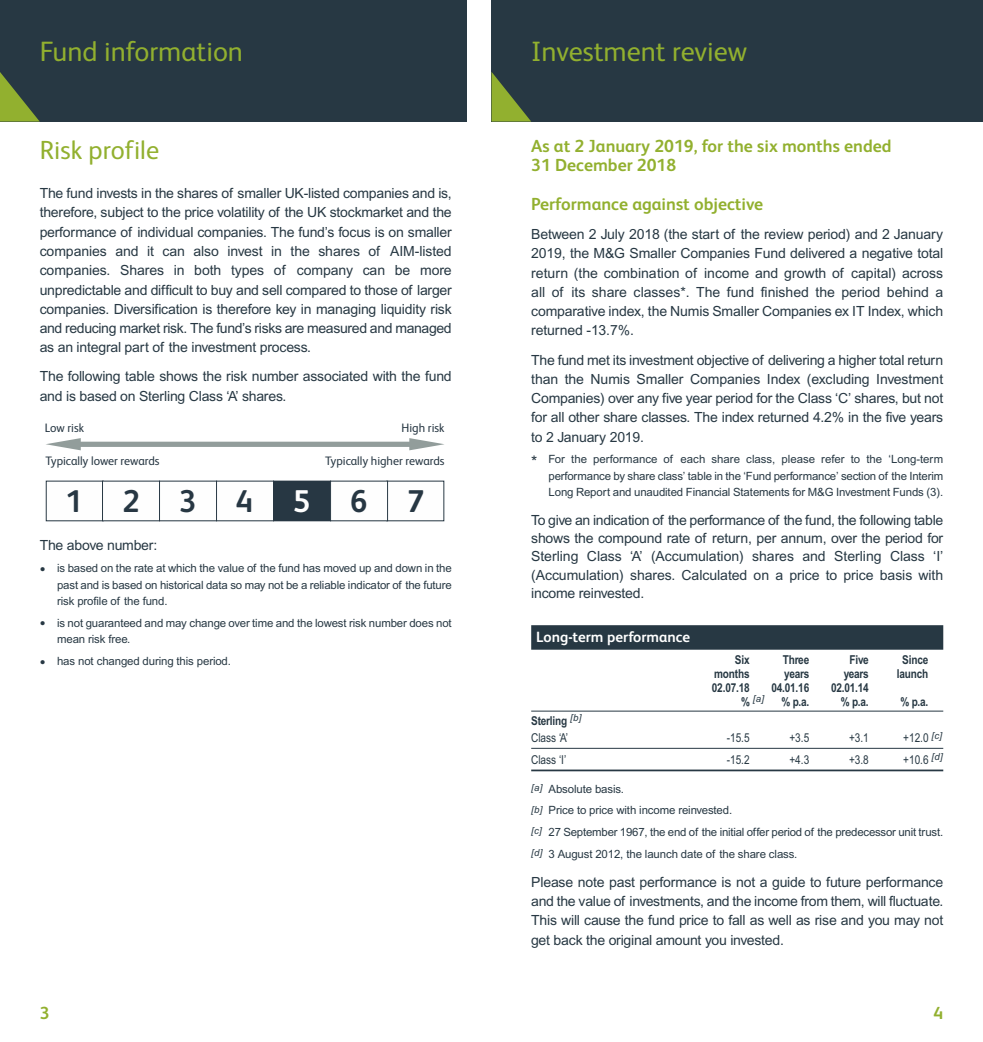
<style>
.page{position:relative;width:983px;height:1042px;background:#fff}
.page>*{position:absolute;margin:0;border:0;box-sizing:border-box;transform-origin:0 0}
.t1{font:700 31.5px "FS Albert";color:#273743}
.t2{font:700 31.5px "FS Albert";color:#fefefe}
.t3{font:28px "FS Albert";color:#92b02f}
.t4{font:26.25px "FS Albert";color:#92b02f}
.t5{font:700 17.5px/18.9px "FS Albert";color:#92b02f}
.t6{font:700 14.88px "FS Albert";color:#fff}
.t7{font:14px/19.2px "Arial";letter-spacing:-.015em;color:#273843;text-align:justify}
.t8{font:700 12.25px/17.7px "Arial Narrow";letter-spacing:-.015em;color:#273843}
.t9{font:12.25px "FS Albert";letter-spacing:-.005em;color:#273743}
.t10{font:12.25px "Arial Narrow";color:#273843}
.t11{font:11.38px/16.6px "Arial";letter-spacing:-.01em;color:#273843;text-align:justify}
.t12{font:italic 9.62px "Arial";color:#273843}
.s1{font-size:16.62px}
.s2{font-size:15.75px}
.s3{font-family:"Arial Narrow";font-weight:700;font-style:normal;font-size:12.25px}
.s4{font-weight:400}
</style>
<div class="page">
<div style="left:491px;top:0;width:491px;height:122px;background:#273843"></div>
<svg style="left:491px;top:72px;width:40px;height:50px"></svg>
<div style="left:0;top:0;width:466px;height:122px;background:#273843"></div>
<svg style="left:0;top:72px;width:40px;height:50px"></svg>
<div style="left:531px;top:625px;width:412px;height:25px;background:#273843"></div>
<hr style="left:531px;top:711px;width:412px;height:1px;background:#273843">
<hr style="left:531px;top:748px;width:412px;height:1px;background:#273843">
<hr style="left:531px;top:769px;width:412px;height:2px;background:#273843">
<div style="left:80px;top:442px;width:330px;height:5px;background:#929d9b"></div>
<svg style="left:409px;top:438px;width:35px;height:12px"></svg>
<svg style="left:46px;top:438px;width:35px;height:12px"></svg>
<div style="left:273px;top:481px;width:57px;height:40px;background:#273743"></div>
<div style="left:330px;top:481px;width:58px;height:40px;border:1px solid #273743"></div>
<h2 class="t3" style="left:40px;top:42px;width:205px">Fund information</h2>
<h3 class="t4" style="left:40px;top:141px;width:121px">Risk profile</h3>
<p class="t7" style="left:40px;top:185px;width:413px">The fund invests in the shares of smaller UK-listed companies and is, therefore, subject to the price volatility of the UK stockmarket and the performance of individual companies. The fund’s focus is on smaller companies and it can also invest in the shares of AIM-listed companies. Shares in both types of company can be more unpredictable and difficult to buy and sell compared to those of larger companies. Diversification is therefore key in managing liquidity risk and reducing market risk. The fund’s risks are measured and managed as an integral part of the investment process.</p>
<p class="t7" style="left:40px;top:368px;width:413px">The following table shows the risk number associated with the fund and is based on Sterling Class ‘A’ shares.</p>
<p class="t9" style="left:45px;top:423px;width:41px">Low risk</p>
<p class="t9" style="left:401px;top:423px;width:44px">High risk</p>
<p class="t9" style="left:45px;top:457px;width:116px">Typically lower rewards</p>
<p class="t9" style="left:325px;top:457px;width:121px">Typically higher rewards</p>
<h1 class="t1" style="left:65px;top:490px;width:19px">1</h1>
<h1 class="t1" style="left:122px;top:490px;width:19px">2</h1>
<h1 class="t1" style="left:179px;top:490px;width:75px">3 4</h1>
<h1 class="t2" style="left:293px;top:490px;width:19px">5</h1>
<h1 class="t1" style="left:350px;top:490px;width:19px">6</h1>
<h1 class="t1" style="left:407px;top:490px;width:19px">7</h1>
<p class="t7" style="left:40px;top:537px;width:119px">The above number:</p>
<p class="t11" style="left:57px;top:561px;width:396px;text-indent:-17px"><span class="s1">•</span> is based on the rate at which the value of the fund has moved up and down in the past and is based on historical data so may not be a reliable indicator of the future risk profile of the fund.</p>
<p class="t11" style="left:57px;top:615px;width:396px;text-indent:-17px"><span class="s1">•</span> is not guaranteed and may change over time and the lowest risk number does not mean risk free.</p>
<p class="t11" style="left:40px;top:654px;width:193px"><span class="s1">•</span> has not changed during this period.</p>
<p class="t5" style="left:40px;top:1006px;width:11px">3</p>
<h2 class="t3" style="left:531px;top:42px;width:217px">Investment review</h2>
<p class="t5" style="left:531px;top:139px;width:362px">As at 2 January 2019, for the six months ended<br>31 December 2018</p>
<p class="t5" style="left:531px;top:196px;width:233px">Performance against objective</p>
<p class="t7" style="left:531px;top:226px;width:413px">Between 2 July 2018 (the start of the review period) and 2 January 2019, the M&amp;G Smaller Companies Fund delivered a negative total return (the combination of income and growth of capital) across all of its share classes*. The fund finished the period behind a comparative index, the Numis Smaller Companies ex IT Index, which returned -13.7%.</p>
<p class="t7" style="left:531px;top:351px;width:413px">The fund met its investment objective of delivering a higher total return than the Numis Smaller Companies Index (excluding Investment Companies) over any five year period for the Class ‘C’ shares, but not for all other share classes. The index returned 4.2% in the five years to 2 January 2019.</p>
<p class="t11" style="left:548px;top:452px;width:396px;text-indent:-17px"><span class="s2">*</span> For the performance of each share class, please refer to the ‘Long-term performance by share class’ table in the ‘Fund performance’ section of the Interim Long Report and unaudited Financial Statements for M&amp;G Investment Funds (3).</p>
<p class="t7" style="left:531px;top:512px;width:413px;line-height:18.4px">To give an indication of the performance of the fund, the following table shows the compound rate of return, per annum, over the period for Sterling Class ‘A’ (Accumulation) shares and Sterling Class ‘I’ (Accumulation) shares. Calculated on a price to price basis with income reinvested.</p>
<p class="t6" style="left:536px;top:632px;width:155px">Long-term performance</p>
<p class="t8" style="left:734px;top:652px;width:16px">Six</p>
<p class="t8" style="left:782px;top:652px;width:28px">Three</p>
<p class="t8" style="left:849px;top:652px;width:21px">Five</p>
<p class="t8" style="left:902px;top:652px;width:28px">Since</p>
<p class="t8" style="left:714px;top:666px;width:37px">months</p>
<p class="t8" style="left:784px;top:666px;width:26px">years</p>
<p class="t8" style="left:843px;top:666px;width:26px">years</p>
<p class="t8" style="left:896px;top:666px;width:33px">launch</p>
<p class="t8" style="left:711px;top:680px;width:39px">02.07.18</p>
<p class="t8" style="left:771px;top:680px;width:39px">04.01.16</p>
<p class="t8" style="left:830px;top:680px;width:39px">02.01.14</p>
<p class="t12" style="left:741px;top:695px;width:24px"><span class="s3">%</span> [a]</p>
<p class="t8" style="left:781px;top:694px;width:29px">% p.a.</p>
<p class="t8" style="left:840px;top:694px;width:29px">% p.a.</p>
<p class="t8" style="left:900px;top:694px;width:29px">% p.a.</p>
<p class="t8" style="left:531px;top:712px;width:52px">Sterling <sup>[b]<br></sup><span class="s4">Class ‘A’</span></p>
<p class="t10" style="left:726px;top:733px;width:24px">-15.5</p>
<p class="t10" style="left:789px;top:733px;width:21px">+3.5</p>
<p class="t10" style="left:848px;top:733px;width:21px">+3.1</p>
<p class="t10" style="left:903px;top:733px;width:40px">+12.0 <sup>[c]</sup></p>
<p class="t10" style="left:531px;top:755px;width:36px">Class ‘I’</p>
<p class="t10" style="left:726px;top:755px;width:24px">-15.2</p>
<p class="t10" style="left:789px;top:755px;width:21px">+4.3</p>
<p class="t10" style="left:848px;top:755px;width:21px">+3.8</p>
<p class="t10" style="left:903px;top:755px;width:41px">+10.6 <sup>[d]</sup></p>
<p class="t11" style="left:531px;top:779px;width:413px;line-height:21.5px;text-align:left"><sup>[a]</sup> Absolute basis.<br><sup>[b]</sup> Price to price with income reinvested.<br><sup>[c]</sup> 27 September 1967, the end of the initial offer period of the predecessor unit trust. <sup>[d]</sup> 3 August 2012, the launch date of the share class.</p>
<p class="t7" style="left:531px;top:873px;width:413px">Please note past performance is not a guide to future performance and the value of investments, and the income from them, will fluctuate.<br>This will cause the fund price to fall as well as rise and you may not get back the original amount you invested.</p>
<p class="t5" style="left:933px;top:1006px;width:11px">4</p>
</div>
